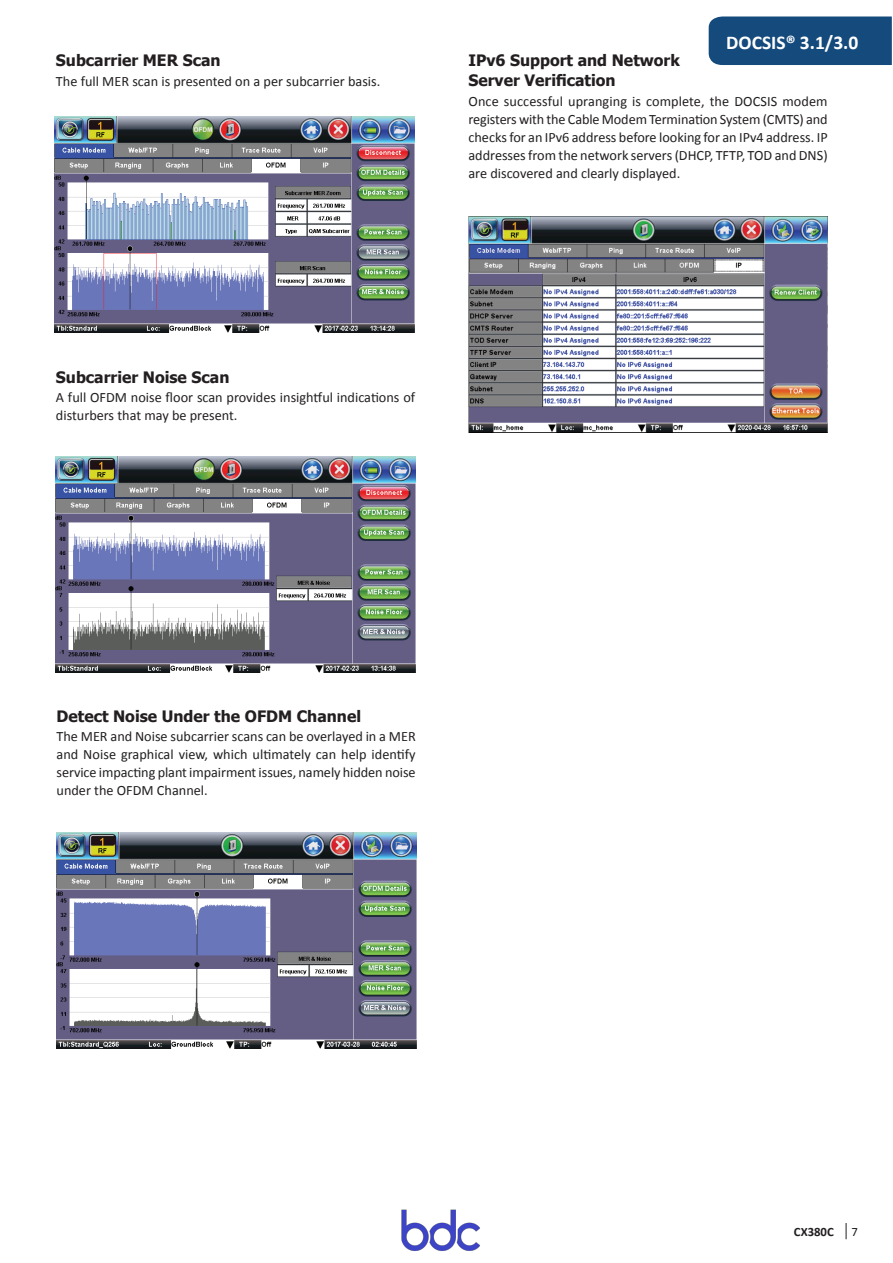
<style>
.page{position:relative;width:893px;height:1263px;background:#fff}
.page>*{position:absolute;margin:0;border:0;box-sizing:border-box;transform-origin:0 0}
.t1{font:700 19.5px "Calibri";color:#fff}
.t2{font:700 15.75px/20.4px "Tahoma";color:#231f20}
.t3{font:14.25px/18px "Calibri";color:#231f20;text-align:justify}
.t4{font:700 12.75px "Calibri";color:#231f20}
.t5{font:12.75px "Calibri";color:#231f20}
</style>
<div class="page">
<svg style="left:846px;top:1223px;width:1px;height:16px"></svg>
<img style="left:55px;top:457px;width:360px;height:216px">
<div style="left:709px;top:17px;width:183px;height:48px;background:#144a7c"></div>
<img style="left:468px;top:217px;width:360px;height:215px">
<img style="left:57px;top:833px;width:360px;height:216px">
<img style="left:54px;top:116px;width:360px;height:216px">
<img style="left:401px;top:1209px;width:79px;height:42px">
<p class="t2" style="left:56px;top:49px;width:166px">Subcarrier MER Scan</p>
<p class="t3" style="left:56px;top:72px;width:326px">The full MER scan is presented on a per subcarrier basis.</p>
<h1 class="t1" style="left:726px;top:30px;width:134px">DOCSIS® 3.1/3.0</h1>
<p class="t2" style="left:468px;top:49px;width:213px">IPv6 Support and Network<br>Server Verification</p>
<p class="t3" style="left:468px;top:92px;width:361px">Once successful upranging is complete, the DOCSIS modem registers with the Cable Modem Termination System (CMTS) and checks for an IPv6 address before looking for an IPv4 address. IP addresses from the network servers (DHCP, TFTP, TOD and DNS) are discovered and clearly displayed.</p>
<p class="t2" style="left:56px;top:366px;width:175px">Subcarrier Noise Scan</p>
<p class="t3" style="left:56px;top:388px;width:361px">A full OFDM noise floor scan provides insightful indications of disturbers that may be present.</p>
<p class="t2" style="left:57px;top:705px;width:306px">Detect Noise Under the OFDM Channel</p>
<p class="t3" style="left:57px;top:727px;width:361px">The MER and Noise subcarrier scans can be overlayed in a MER and Noise graphical view, which ultimately can help identify service impacting plant impairment issues, namely hidden noise under the OFDM Channel.</p>
<p class="t4" style="left:794px;top:1223px;width:41px">CX380C</p>
<p class="t5" style="left:851px;top:1223px;width:8px">7</p>
</div>
